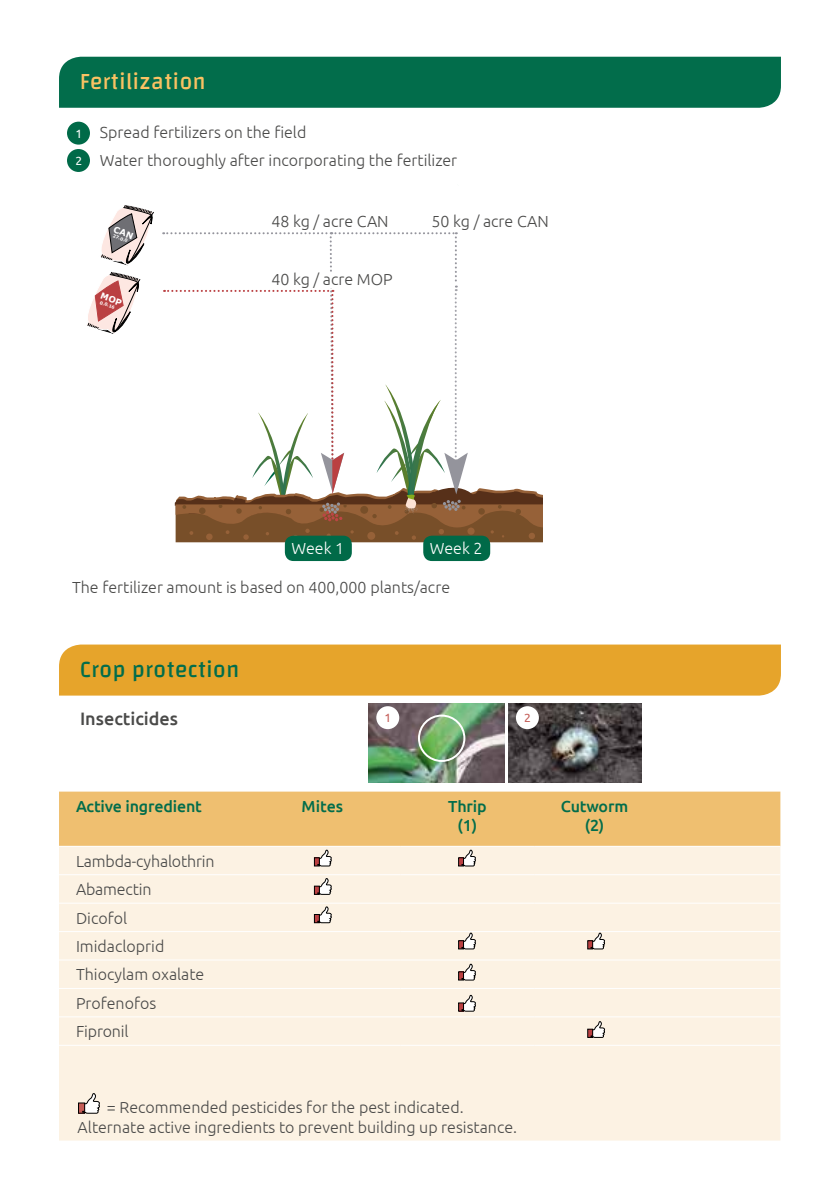
<style>
.page{position:relative;width:840px;height:1191px;background:#fff}
.page>*{position:absolute;margin:0;border:0;box-sizing:border-box;transform-origin:0 0}
.t1{font:24px "Changa";color:#026d4b}
.t2{font:24px "Changa";color:#fac263}
.t3{font:500 18px "Ubuntu";color:#4a4a49}
.t4{font:300 16px/28.4px "Ubuntu";color:#4a4a49}
.t5{font:500 16px/19.2px "Ubuntu";letter-spacing:-.01em;color:#026d4b;text-align:center}
.t6{font:300 16px "Ubuntu";color:#fff}
.t7{font:12px "Ubuntu";color:#c45d58}
.t8{font:12px "Ubuntu";color:#fff}
.t9{font:700 4.4px "Verdana";color:#fff}
</style>
<div class="page">
<div style="left:59px;top:866px;width:721px;height:274px;background:#fcf2e3"></div>
<hr style="left:59px;top:874px;width:185px;height:1px;background:#fff">
<hr style="left:244px;top:874px;width:156px;height:1px;background:#fff">
<hr style="left:400px;top:874px;width:134px;height:1px;background:#fff">
<hr style="left:534px;top:874px;width:120px;height:1px;background:#fff">
<hr style="left:654px;top:874px;width:126px;height:1px;background:#fff">
<hr style="left:59px;top:902px;width:185px;height:1px;background:#fff">
<hr style="left:244px;top:902px;width:156px;height:1px;background:#fff">
<hr style="left:400px;top:902px;width:134px;height:1px;background:#fff">
<hr style="left:534px;top:902px;width:120px;height:1px;background:#fff">
<hr style="left:654px;top:902px;width:126px;height:1px;background:#fff">
<hr style="left:59px;top:931px;width:185px;height:1px;background:#fff">
<hr style="left:244px;top:931px;width:156px;height:1px;background:#fff">
<hr style="left:400px;top:931px;width:134px;height:1px;background:#fff">
<hr style="left:534px;top:931px;width:120px;height:1px;background:#fff">
<hr style="left:654px;top:931px;width:126px;height:1px;background:#fff">
<hr style="left:59px;top:959px;width:185px;height:1px;background:#fff">
<hr style="left:244px;top:959px;width:156px;height:1px;background:#fff">
<hr style="left:400px;top:959px;width:134px;height:1px;background:#fff">
<hr style="left:534px;top:959px;width:120px;height:1px;background:#fff">
<hr style="left:654px;top:959px;width:126px;height:1px;background:#fff">
<hr style="left:59px;top:988px;width:185px;height:1px;background:#fff">
<hr style="left:244px;top:988px;width:156px;height:1px;background:#fff">
<hr style="left:400px;top:988px;width:134px;height:1px;background:#fff">
<hr style="left:534px;top:988px;width:120px;height:1px;background:#fff">
<hr style="left:654px;top:988px;width:126px;height:1px;background:#fff">
<hr style="left:59px;top:1016px;width:185px;height:1px;background:#fff">
<hr style="left:244px;top:1016px;width:156px;height:1px;background:#fff">
<hr style="left:400px;top:1016px;width:134px;height:1px;background:#fff">
<hr style="left:534px;top:1016px;width:120px;height:1px;background:#fff">
<hr style="left:654px;top:1016px;width:126px;height:1px;background:#fff">
<hr style="left:59px;top:1045px;width:185px;height:1px;background:#fff">
<hr style="left:244px;top:1045px;width:156px;height:1px;background:#fff">
<hr style="left:400px;top:1045px;width:134px;height:1px;background:#fff">
<hr style="left:534px;top:1045px;width:120px;height:1px;background:#fff">
<hr style="left:654px;top:1045px;width:126px;height:1px;background:#fff">
<img style="left:368px;top:704px;width:136px;height:78px">
<img style="left:508px;top:704px;width:132px;height:78px">
<div style="left:376px;top:706px;width:23px;height:23px;background:#fff;border-radius:50%"></div>
<div style="left:515px;top:706px;width:23px;height:23px;background:#fff;border-radius:50%"></div>
<svg style="left:314px;top:877px;width:18px;height:18px"></svg>
<svg style="left:314px;top:906px;width:18px;height:17px"></svg>
<svg style="left:458px;top:963px;width:18px;height:17px"></svg>
<svg style="left:458px;top:994px;width:18px;height:17px"></svg>
<svg style="left:458px;top:932px;width:18px;height:17px"></svg>
<svg style="left:59px;top:791px;width:721px;height:75px;background:#f2cc90"></svg>
<svg style="left:586px;top:1020px;width:19px;height:18px"></svg>
<svg style="left:586px;top:932px;width:19px;height:17px"></svg>
<svg style="left:78px;top:1092px;width:23px;height:22px"></svg>
<div style="left:67px;top:122px;width:23px;height:23px;background:#006a48;border-radius:50%"></div>
<div style="left:67px;top:149px;width:23px;height:23px;background:#006a48;border-radius:50%"></div>
<div style="left:59px;top:57px;width:721px;height:51px;background:#026d4b"></div>
<div style="left:59px;top:644px;width:721px;height:51px;background:#e6a42b"></div>
<div style="left:285px;top:535px;width:66px;height:26px;background:#006a48;border-radius:9px"></div>
<div style="left:423px;top:535px;width:67px;height:26px;background:#006a48;border-radius:9px"></div>
<svg style="left:163px;top:232px;width:380px;height:310px"></svg>
<div style="left:271px;top:272px;width:142px;height:15px;background:#fff"></div>
<div style="left:418px;top:714px;width:47px;height:48px;border:2px solid #fff;border-radius:50%"></div>
<svg style="left:87px;top:205px;width:67px;height:129px"></svg>
<h1 class="t2" style="left:80px;top:67px;width:127px">Fertilization</h1>
<p class="t8" style="left:76px;top:126px;width:8px">1</p>
<p class="t8" style="left:76px;top:154px;width:8px">2</p>
<p class="t4" style="left:100px;top:118px;width:358px">Spread fertilizers on the field<br>Water thoroughly after incorporating the fertilizer</p>
<p class="t9" style="left:114px;top:233px;width:17px;rotate:20deg">27.0.0</p>
<p class="t9" style="left:101px;top:299px;width:17px;rotate:20deg">0.0.16</p>
<p class="t4" style="left:271px;top:206px;width:119px">48 kg / acre CAN</p>
<p class="t4" style="left:431px;top:206px;width:119px">50 kg / acre CAN</p>
<p class="t4" style="left:271px;top:264px;width:123px">40 kg / acre MOP</p>
<p class="t6" style="left:291px;top:539px;width:54px">Week 1</p>
<p class="t6" style="left:429px;top:539px;width:54px">Week 2</p>
<p class="t4" style="left:72px;top:572px;width:379px">The fertilizer amount is based on 400,000 plants/acre</p>
<h1 class="t1" style="left:80px;top:655px;width:160px">Crop protection</h1>
<p class="t3" style="left:80px;top:707px;width:99px">Insecticides</p>
<p class="t7" style="left:384px;top:711px;width:8px">1</p>
<p class="t7" style="left:523px;top:711px;width:8px">2</p>
<p class="t5" style="left:76px;top:796px;width:127px">Active ingredient</p>
<p class="t5" style="left:301px;top:796px;width:43px">Mites</p>
<p class="t5" style="left:448px;top:796px;width:40px">Thrip (1)</p>
<p class="t5" style="left:560px;top:796px;width:69px">Cutworm (2)</p>
<p class="t4" style="left:76px;top:846px;width:140px">Lambda-cyhalothrin<br>Abamectin<br>Dicofol<br>Imidacloprid<br>Thiocylam oxalate<br>Profenofos<br>Fipronil</p>
<p class="t4" style="left:78px;top:1097px;width:441px;line-height:19.2px;text-indent:29px">= Recommended pesticides for the pest indicated.<br>Alternate active ingredients to prevent building up resistance.</p>
</div>
